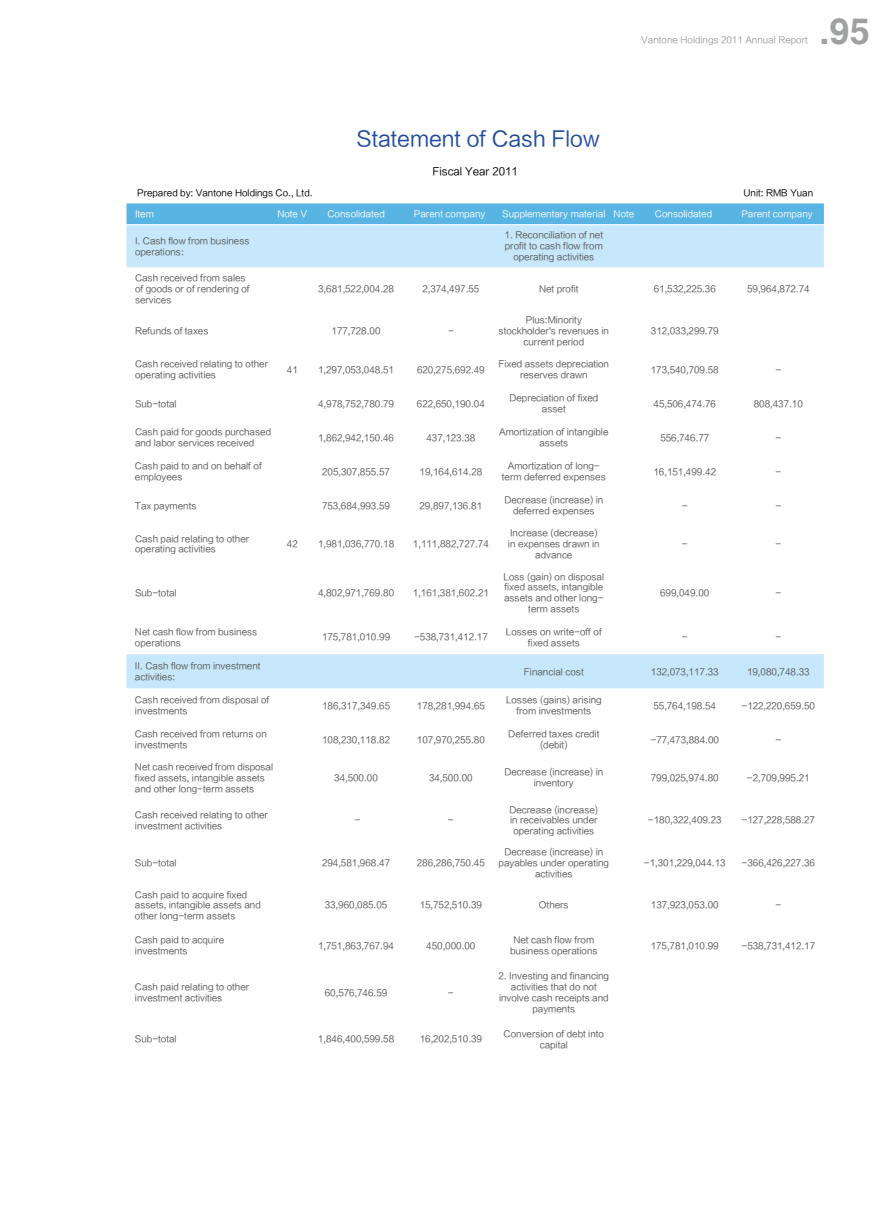
<style>
.page{position:relative;width:893px;height:1212px;background:#fff}
.page>*{position:absolute;margin:0;border:0;box-sizing:border-box;transform-origin:0 0}
.t1{font:700 36px "Helvetica";color:#9fa0a0}
.t2{font:21px "FZLTHJW GB1 0";color:#214da0}
.t3{font:10.5px "FZLTHJW GB1 0";color:#000}
.t4{font:9px/10.8px "FZLTHJW GB1 0";color:#595757;text-align:center}
.t5{font:9px "FZLTHJW GB1 0";color:#fff}
.t6{font:9px "FZLTHJW GB1 0";color:#000}
.t7{font:9px "FZLTHJW GB1 0";color:#9fa0a0}
</style>
<div class="page">
<svg style="left:126px;top:225px;width:698px;height:463px"></svg>
<svg style="left:126px;top:203px;width:698px;height:22px;background:#60b7e3"></svg>
<hr style="left:637px;top:224px;width:93px;height:1px;background:#fff">
<hr style="left:730px;top:224px;width:94px;height:1px;background:#fff">
<p class="t7" style="left:641px;top:35px;width:168px">Vantone Holdings 2011 Annual Report</p>
<h1 class="t1" style="left:820px;top:9px;width:52px">.95</h1>
<h2 class="t2" style="left:357px;top:127px;width:244px">Statement of Cash Flow</h2>
<p class="t3" style="left:432px;top:166px;width:87px">Fiscal Year 2011</p>
<p class="t6" style="left:137px;top:188px;width:177px">Prepared by: Vantone Holdings Co., Ltd.</p>
<p class="t6" style="left:743px;top:188px;width:71px">Unit: RMB Yuan</p>
<p class="t5" style="left:135px;top:209px;width:20px">Item</p>
<p class="t5" style="left:277px;top:209px;width:31px">Note V</p>
<p class="t5" style="left:327px;top:209px;width:59px">Consolidated</p>
<p class="t5" style="left:414px;top:209px;width:73px">Parent company</p>
<p class="t5" style="left:502px;top:209px;width:134px">Supplementary material Note</p>
<p class="t5" style="left:655px;top:209px;width:59px">Consolidated</p>
<p class="t5" style="left:741px;top:209px;width:73px">Parent company</p>
<p class="t4" style="left:135px;top:235px;width:116px;text-align:left">I. Cash flow from business operations:</p>
<p class="t4" style="left:505px;top:230px;width:100px">1. Reconciliation of net profit to cash flow from operating activities</p>
<p class="t4" style="left:135px;top:273px;width:116px;text-align:left">Cash received from sales of goods or of rendering of services</p>
<p class="t4" style="left:318px;top:283px;width:77px">3,681,522,004.28</p>
<p class="t4" style="left:422px;top:283px;width:58px">2,374,497.55</p>
<p class="t4" style="left:539px;top:283px;width:41px">Net profit</p>
<p class="t4" style="left:654px;top:283px;width:64px">61,532,225.36</p>
<p class="t4" style="left:747px;top:283px;width:64px">59,964,872.74</p>
<p class="t4" style="left:135px;top:326px;width:75px">Refunds of taxes</p>
<p class="t4" style="left:332px;top:326px;width:50px">177,728.00</p>
<p class="t4" style="left:448px;top:326px;width:7px">-</p>
<p class="t4" style="left:499px;top:315px;width:112px">Plus:Minority stockholder's revenues in current period</p>
<p class="t4" style="left:651px;top:326px;width:69px">312,033,299.79</p>
<p class="t4" style="left:135px;top:359px;width:135px;text-align:left">Cash received relating to other operating activities</p>
<p class="t4" style="left:287px;top:364px;width:12px">41</p>
<p class="t4" style="left:318px;top:364px;width:77px">1,297,053,048.51</p>
<p class="t4" style="left:417px;top:364px;width:69px">620,275,692.49</p>
<p class="t4" style="left:499px;top:359px;width:112px">Fixed assets depreciation reserves drawn</p>
<p class="t4" style="left:651px;top:364px;width:69px">173,540,709.58</p>
<p class="t4" style="left:775px;top:364px;width:7px">-</p>
<p class="t4" style="left:135px;top:398px;width:43px">Sub-total</p>
<p class="t4" style="left:318px;top:398px;width:77px">4,978,752,780.79</p>
<p class="t4" style="left:417px;top:398px;width:69px">622,650,190.04</p>
<p class="t4" style="left:509px;top:393px;width:90px">Depreciation of fixed asset</p>
<p class="t4" style="left:653px;top:398px;width:64px">45,506,474.76</p>
<p class="t4" style="left:754px;top:398px;width:51px">808,437.10</p>
<p class="t4" style="left:135px;top:427px;width:138px;text-align:left">Cash paid for goods purchased and labor services received</p>
<p class="t4" style="left:318px;top:432px;width:77px">1,862,942,150.46</p>
<p class="t4" style="left:426px;top:432px;width:50px">437,123.38</p>
<p class="t4" style="left:499px;top:427px;width:111px">Amortization of intangible assets</p>
<p class="t4" style="left:660px;top:432px;width:50px">556,746.77</p>
<p class="t4" style="left:775px;top:432px;width:7px">-</p>
<p class="t4" style="left:135px;top:461px;width:128px;text-align:left">Cash paid to and on behalf of employees</p>
<p class="t4" style="left:322px;top:466px;width:69px">205,307,855.57</p>
<p class="t4" style="left:420px;top:466px;width:64px">19,164,614.28</p>
<p class="t4" style="left:502px;top:461px;width:105px">Amortization of long&shy;term deferred expenses</p>
<p class="t4" style="left:653px;top:466px;width:64px">16,151,499.42</p>
<p class="t4" style="left:775px;top:466px;width:7px">-</p>
<p class="t4" style="left:135px;top:500px;width:63px">Tax payments</p>
<p class="t4" style="left:322px;top:500px;width:69px">753,684,993.59</p>
<p class="t4" style="left:420px;top:500px;width:64px">29,897,136.81</p>
<p class="t4" style="left:504px;top:495px;width:100px">Decrease (increase) in deferred expenses</p>
<p class="t4" style="left:682px;top:500px;width:7px">-</p>
<p class="t4" style="left:775px;top:500px;width:7px">-</p>
<p class="t4" style="left:135px;top:533px;width:116px;text-align:left">Cash paid relating to other operating activities</p>
<p class="t4" style="left:287px;top:539px;width:12px">42</p>
<p class="t4" style="left:318px;top:539px;width:78px">1,981,036,770.18</p>
<p class="t4" style="left:413px;top:539px;width:77px">1,111,882,727.74</p>
<p class="t4" style="left:508px;top:528px;width:93px">Increase (decrease) in expenses drawn in advance</p>
<p class="t4" style="left:682px;top:539px;width:7px">-</p>
<p class="t4" style="left:775px;top:539px;width:7px">-</p>
<p class="t4" style="left:135px;top:587px;width:43px">Sub-total</p>
<p class="t4" style="left:318px;top:587px;width:78px">4,802,971,769.80</p>
<p class="t4" style="left:413px;top:587px;width:77px">1,161,381,602.21</p>
<p class="t4" style="left:504px;top:571px;width:102px">Loss (gain) on disposal fixed assets, intangible assets and other long&shy;term assets</p>
<p class="t4" style="left:660px;top:587px;width:51px">699,049.00</p>
<p class="t4" style="left:775px;top:587px;width:7px">-</p>
<p class="t4" style="left:135px;top:627px;width:124px;text-align:left">Net cash flow from business operations</p>
<p class="t4" style="left:322px;top:632px;width:70px">175,781,010.99</p>
<p class="t4" style="left:414px;top:632px;width:75px">-538,731,412.17</p>
<p class="t4" style="left:506px;top:627px;width:97px">Losses on write-off of fixed assets</p>
<p class="t4" style="left:682px;top:632px;width:7px">-</p>
<p class="t4" style="left:775px;top:632px;width:7px">-</p>
<p class="t4" style="left:135px;top:661px;width:127px;text-align:left">II. Cash flow from investment activities:</p>
<p class="t4" style="left:524px;top:666px;width:61px">Financial cost</p>
<p class="t4" style="left:651px;top:666px;width:69px">132,073,117.33</p>
<p class="t4" style="left:747px;top:666px;width:64px">19,080,748.33</p>
<p class="t4" style="left:135px;top:695px;width:136px;text-align:left">Cash received from disposal of investments</p>
<p class="t4" style="left:322px;top:700px;width:70px">186,317,349.65</p>
<p class="t4" style="left:417px;top:700px;width:70px">178,281,994.65</p>
<p class="t4" style="left:506px;top:695px;width:97px">Losses (gains) arising from investments</p>
<p class="t4" style="left:653px;top:700px;width:64px">55,764,198.54</p>
<p class="t4" style="left:742px;top:700px;width:75px">-122,220,659.50</p>
<p class="t4" style="left:135px;top:729px;width:133px;text-align:left">Cash received from returns on investments</p>
<p class="t4" style="left:322px;top:734px;width:70px">108,230,118.82</p>
<p class="t4" style="left:417px;top:734px;width:69px">107,970,255.80</p>
<p class="t4" style="left:508px;top:729px;width:93px">Deferred taxes credit (debit)</p>
<p class="t4" style="left:650px;top:734px;width:70px">-77,473,884.00</p>
<p class="t4" style="left:775px;top:734px;width:7px">-</p>
<p class="t4" style="left:135px;top:762px;width:140px;text-align:left">Net cash received from disposal fixed assets, intangible assets and other long-term assets</p>
<p class="t4" style="left:334px;top:772px;width:45px">34,500.00</p>
<p class="t4" style="left:429px;top:772px;width:45px">34,500.00</p>
<p class="t4" style="left:504px;top:767px;width:100px">Decrease (increase) in inventory</p>
<p class="t4" style="left:651px;top:772px;width:69px">799,025,974.80</p>
<p class="t4" style="left:747px;top:772px;width:64px">-2,709,995.21</p>
<p class="t4" style="left:135px;top:810px;width:135px;text-align:left">Cash received relating to other investment activities</p>
<p class="t4" style="left:354px;top:815px;width:7px">-</p>
<p class="t4" style="left:448px;top:815px;width:7px">-</p>
<p class="t4" style="left:509px;top:804px;width:90px">Decrease (increase) in receivables under operating activities</p>
<p class="t4" style="left:648px;top:815px;width:75px">-180,322,409.23</p>
<p class="t4" style="left:742px;top:815px;width:75px">-127,228,588.27</p>
<p class="t4" style="left:135px;top:857px;width:43px">Sub-total</p>
<p class="t4" style="left:322px;top:857px;width:70px">294,581,968.47</p>
<p class="t4" style="left:417px;top:857px;width:69px">286,286,750.45</p>
<p class="t4" style="left:499px;top:847px;width:112px">Decrease (increase) in payables under operating activities</p>
<p class="t4" style="left:644px;top:857px;width:83px">-1,301,229,044.13</p>
<p class="t4" style="left:742px;top:857px;width:75px">-366,426,227.36</p>
<p class="t4" style="left:135px;top:889px;width:127px;text-align:left">Cash paid to acquire fixed assets, intangible assets and other long-term assets</p>
<p class="t4" style="left:325px;top:900px;width:64px">33,960,085.05</p>
<p class="t4" style="left:420px;top:900px;width:64px">15,752,510.39</p>
<p class="t4" style="left:539px;top:900px;width:31px">Others</p>
<p class="t4" style="left:651px;top:900px;width:69px">137,923,053.00</p>
<p class="t4" style="left:775px;top:900px;width:7px">-</p>
<p class="t4" style="left:135px;top:935px;width:91px;text-align:left">Cash paid to acquire investments</p>
<p class="t4" style="left:318px;top:940px;width:78px">1,751,863,767.94</p>
<p class="t4" style="left:426px;top:940px;width:51px">450,000.00</p>
<p class="t4" style="left:510px;top:935px;width:89px">Net cash flow from business operations</p>
<p class="t4" style="left:651px;top:940px;width:70px">175,781,010.99</p>
<p class="t4" style="left:741px;top:940px;width:75px">-538,731,412.17</p>
<p class="t4" style="left:135px;top:982px;width:116px;text-align:left">Cash paid relating to other investment activities</p>
<p class="t4" style="left:325px;top:987px;width:64px">60,576,746.59</p>
<p class="t4" style="left:448px;top:987px;width:7px">-</p>
<p class="t4" style="left:499px;top:971px;width:112px">2. Investing and financing activities that do not involve cash receipts and payments</p>
<p class="t4" style="left:135px;top:1034px;width:43px">Sub-total</p>
<p class="t4" style="left:318px;top:1034px;width:78px">1,846,400,599.58</p>
<p class="t4" style="left:420px;top:1034px;width:64px">16,202,510.39</p>
<p class="t4" style="left:504px;top:1029px;width:102px">Conversion of debt into capital</p>
</div>
